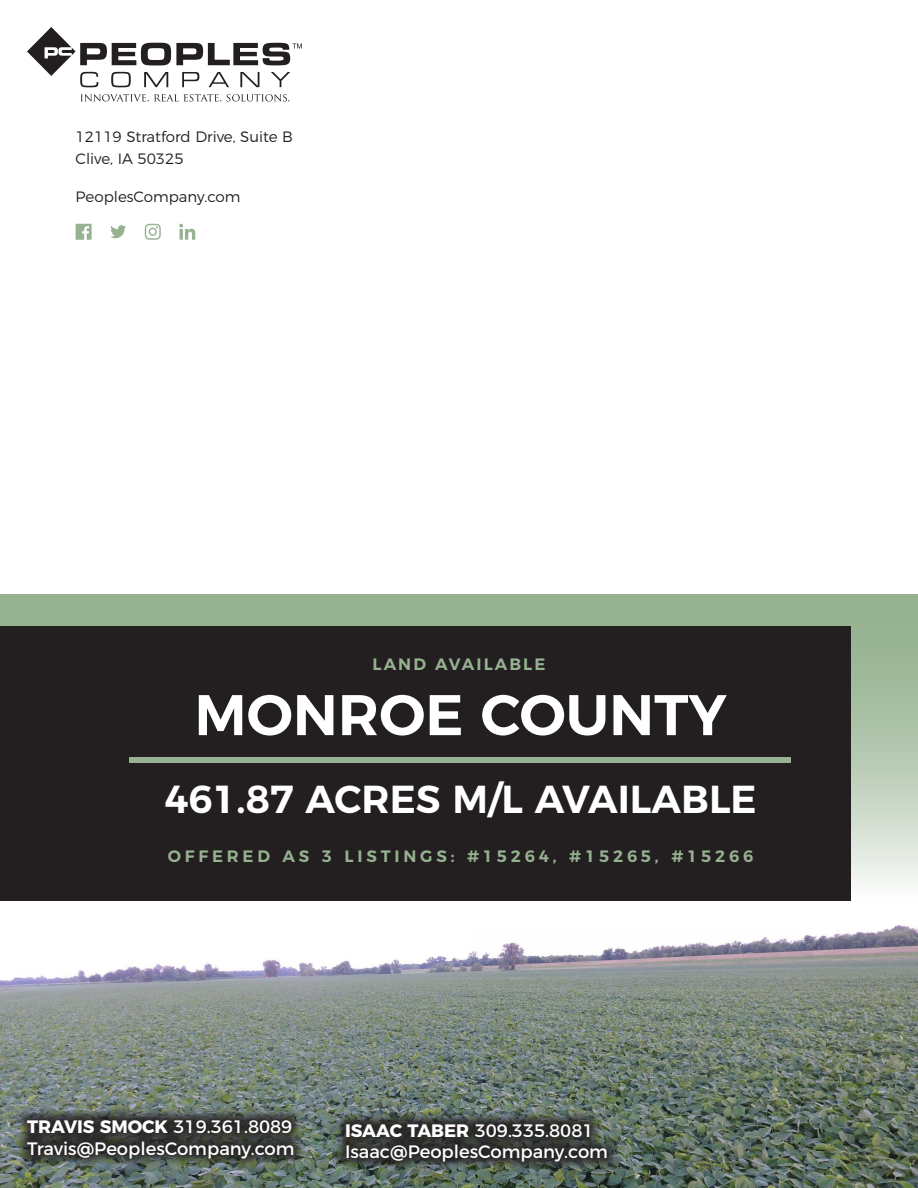
<style>
.page{position:relative;width:918px;height:1188px;background:#fff}
.page>*{position:absolute;margin:0;border:0;box-sizing:border-box;transform-origin:0 0}
.t1{font:600 57.15px "Montserrat";color:#fff}
.t2{font:600 39px "Montserrat";color:#fff}
.t3{font:18px "Montserrat";color:#fff}
.t4{font:600 16.5px "Montserrat";letter-spacing:.23em;color:#96b291}
.t5{font:600 16.5px "Montserrat";letter-spacing:.125em;color:#96b291}
.t6{font:300 15px "Montserrat";color:#231f20}
.s1{font-weight:700}
</style>
<div class="page">
<img style="left:0;top:898px;width:918px;height:290px">
<svg style="left:0;top:594px;width:918px;height:304px;background:#a3ba9f"></svg>
<svg style="left:27px;top:27px;width:275px;height:60px"></svg>
<svg style="left:81px;top:94px;width:140px;height:8px"></svg>
<svg style="left:227px;top:94px;width:62px;height:8px"></svg>
<div style="left:14px;top:1107px;width:293px;height:63px;background:#231f20;opacity:.9"></div>
<div style="left:0;top:627px;width:850px;height:274px;background:#231f20"></div>
<div style="left:130px;top:757px;width:661px;height:6px;background:#96b291"></div>
<svg style="left:110px;top:225px;width:16px;height:13px"></svg>
<svg style="left:179px;top:224px;width:16px;height:16px"></svg>
<svg style="left:145px;top:224px;width:16px;height:16px"></svg>
<svg style="left:76px;top:224px;width:16px;height:16px"></svg>
<div style="left:333px;top:1110px;width:287px;height:64px;background:#231f20;opacity:.9"></div>
<p class="t6" style="left:76px;top:125px;width:219px">12119 Stratford Drive, Suite B</p>
<p class="t6" style="left:76px;top:147px;width:110px">Clive, IA 50325</p>
<p class="t6" style="left:76px;top:185px;width:166px">PeoplesCompany.com</p>
<p class="t5" style="left:372px;top:651px;width:175px">LAND AVAILABLE</p>
<p class="t1" style="left:194px;top:668px;width:534px">MONROE COUNTY</p>
<p class="t2" style="left:164px;top:768px;width:594px">461.87 ACRES M/L AVAILABLE</p>
<p class="t4" style="left:168px;top:843px;width:587px">OFFERED AS 3 LISTINGS: #15264, #15265, #15266</p>
<p class="t3" style="left:27px;top:1112px;width:267px"><span class="s1">TRAVIS SMOCK</span> 319.361.8089</p>
<p class="t3" style="left:27px;top:1134px;width:269px">Travis@PeoplesCompany.com</p>
<p class="t3" style="left:345px;top:1116px;width:250px"><span class="s1">ISAAC TABER</span> 309.335.8081</p>
<p class="t3" style="left:345px;top:1137px;width:265px">Isaac@PeoplesCompany.com</p>
</div>
